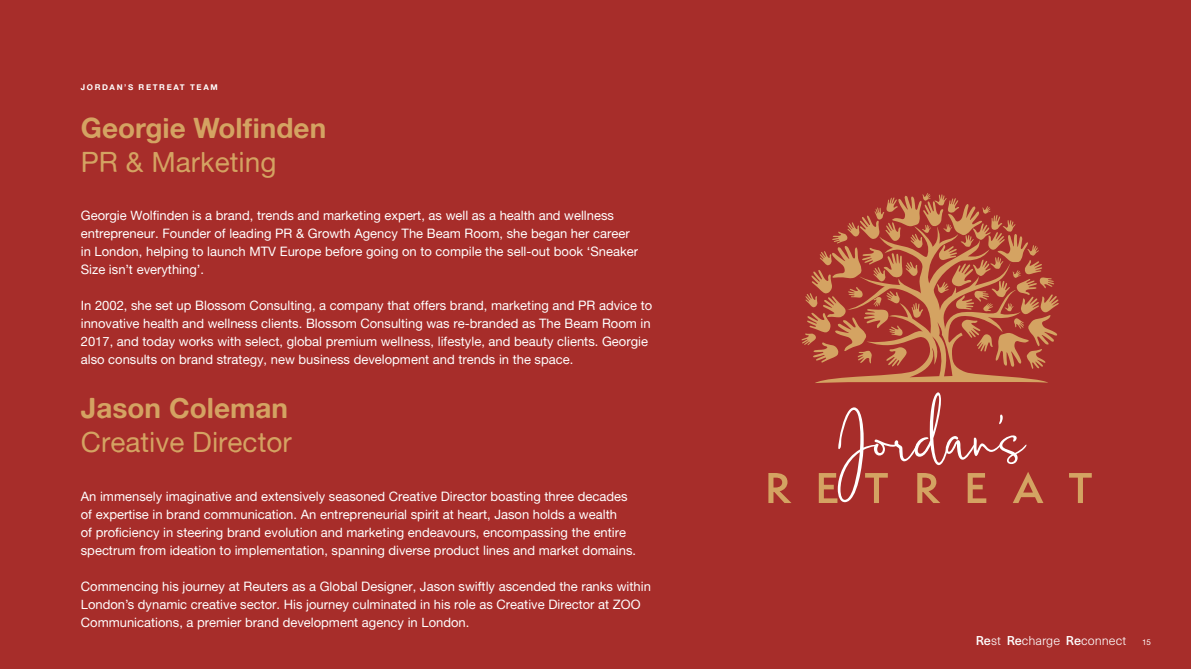
<style>
.page{position:relative;width:1191px;height:669px;background:#a72d2a}
.page>*{position:absolute;margin:0;border:0;box-sizing:border-box;transform-origin:0 0}
.t1{font:28px "Alte Haas Grotesk Bold";color:#d4a362}
.t2{font:28px "Alte Haas Grotesk";color:#d4a362}
.t3{font:13px/18px "Alte Haas Grotesk";color:#fff}
.t4{font:300 12.6px "Neue Haas Unica Pro";color:#fff}
.t5{font:8px "Alte Haas Grotesk Bold";letter-spacing:.2em;color:#fff}
.t6{font:8px "Alte Haas Grotesk";color:#fff}
.s1{font-weight:500}
</style>
<div class="page">
<svg style="left:768px;top:473px;width:23px;height:30px"></svg>
<svg style="left:818px;top:392px;width:225px;height:111px"></svg>
<svg style="left:1069px;top:473px;width:22px;height:30px"></svg>
<svg style="left:815px;top:369px;width:233px;height:14px"></svg>
<svg style="left:801px;top:193px;width:257px;height:176px"></svg>
<p class="t5" style="left:81px;top:82px;width:138px">JORDAN’S RETREAT TEAM</p>
<h1 class="t1" style="left:81px;top:111px;width:247px">Georgie Wolfinden</h1>
<h1 class="t2" style="left:81px;top:145px;width:197px">PR &amp; Marketing</h1>
<p class="t3" style="left:81px;top:206px;width:559px">Georgie Wolfinden is a brand, trends and marketing expert, as well as a health and wellness entrepreneur. Founder of leading PR &amp; Growth Agency The Beam Room, she began her career in London, helping to launch MTV Europe before going on to compile the sell-out book ‘Sneaker Size isn’t everything’.</p>
<p class="t3" style="left:81px;top:296px;width:573px">In 2002, she set up Blossom Consulting, a company that offers brand, marketing and PR advice to innovative health and wellness clients. Blossom Consulting was re-branded as The Beam Room in 2017, and today works with select, global premium wellness, lifestyle, and beauty clients. Georgie also consults on brand strategy, new business development and trends in the space.</p>
<h1 class="t1" style="left:81px;top:391px;width:209px">Jason Coleman</h1>
<h1 class="t2" style="left:81px;top:425px;width:213px">Creative Director</h1>
<p class="t3" style="left:81px;top:487px;width:557px">An immensely imaginative and extensively seasoned Creative Director boasting three decades of expertise in brand communication. An entrepreneurial spirit at heart, Jason holds a wealth<br>of proficiency in steering brand evolution and marketing endeavours, encompassing the entire spectrum from ideation to implementation, spanning diverse product lines and market domains.</p>
<p class="t3" style="left:81px;top:577px;width:571px">Commencing his journey at Reuters as a Global Designer, Jason swiftly ascended the ranks within<br>London’s dynamic creative sector. His journey culminated in his role as Creative Director at ZOO<br>Communications, a premier brand development agency in London.</p>
<p class="t4" style="left:976px;top:633px;width:152px"><span class="s1">Re</span>st <span class="s1">Re</span>charge <span class="s1">Re</span>connect</p>
<p class="t6" style="left:1142px;top:638px;width:10px">15</p>
</div>
